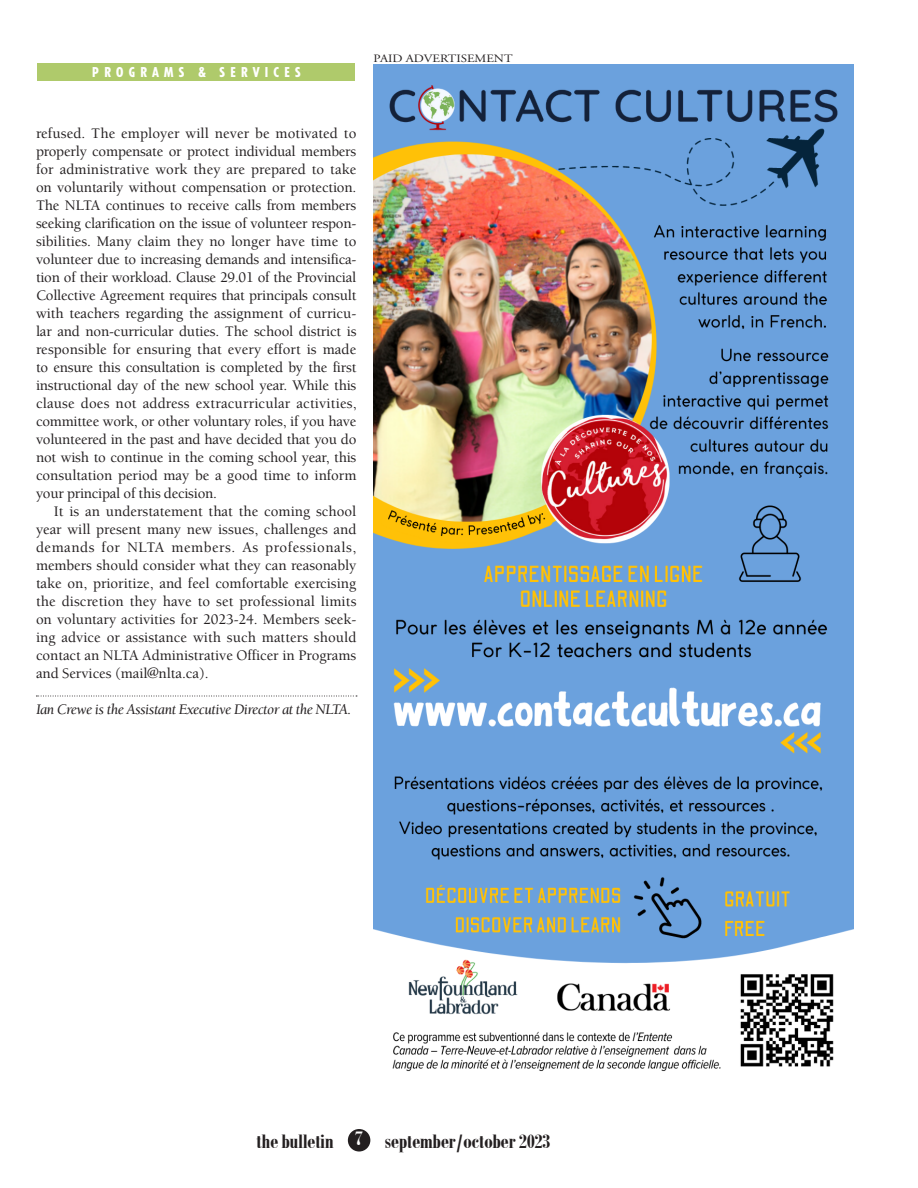
<style>
.page{position:relative;width:918px;height:1188px;background:#fff}
.page>*{position:absolute;margin:0;border:0;box-sizing:border-box;transform-origin:0 0}
.t1{font:700 21px "Bodoni MT Condensed";letter-spacing:-.015em;color:#231f20}
.Bulletin_Article_Text{font:500 15px/18px "Berkeley Std";letter-spacing:-.005em;color:#231f20;text-align:justify}
.Bulletin_By_Line_Italic_-_After_Articles{font:italic 15px "Berkeley Std";letter-spacing:-.03em;color:#231f20}
.Bulletin_Headings_for_Top_of_Page_Sectio{font:800 condensed 13.5px "Tempo Std";letter-spacing:.4em;color:#fff}
.Bulletin_Paid_Advertisement_Text{font:11.25px "Adobe Garamond Pro";color:#231f20;scale:1.15 1}
.s1{color:#fff}
</style>
<div class="page">
<div style="left:348px;top:1129px;width:22px;height:23px;background:#231f20;border-radius:50%"></div>
<div style="left:37px;top:63px;width:318px;height:18px;background:#afca6b"></div>
<svg style="left:36px;top:696px;width:321px;height:1px"></svg>
<img style="left:374px;top:64px;width:479px;height:1008px">
<p class="Bulletin_Headings_for_Top_of_Page_Sectio" style="left:92px;top:64px;width:210px">PROGRAMS &amp; SERVICES</p>
<p class="Bulletin_Paid_Advertisement_Text" style="left:374px;top:52px;width:122px">PAID ADVERTISEMENT</p>
<p class="Bulletin_Article_Text" style="left:36px;top:125px;width:322px">refused. The employer will never be motivated to properly compensate or protect individual members for administrative work they are prepared to take on voluntarily without compensation or protection.<br>The NLTA continues to receive calls from members seeking clarification on the issue of volunteer respon&shy;sibilities. Many claim they no longer have time to volunteer due to increasing demands and intensifica&shy;tion of their workload. Clause 29.01 of the Provincial Collective Agreement requires that principals consult with teachers regarding the assignment of curricu&shy;lar and non-curricular duties. The school district is responsible for ensuring that every effort is made to ensure this consultation is completed by the first instructional day of the new school year. While this clause does not address extracurricular activities, committee work, or other voluntary roles, if you have volunteered in the past and have decided that you do not wish to continue in the coming school year, this consultation period may be a good time to inform your principal of this decision.</p>
<p class="Bulletin_Article_Text" style="left:36px;top:503px;width:322px;text-indent:18px">It is an understatement that the coming school year will present many new issues, challenges and demands for NLTA members. As professionals, members should consider what they can reasonably take on, prioritize, and feel comfortable exercising the discretion they have to set professional limits on voluntary activities for 2023-24. Members seek&shy;ing advice or assistance with such matters should contact an NLTA Administrative Officer in Programs and Services (mail@nlta.ca).</p>
<p class="Bulletin_By_Line_Italic_-_After_Articles" style="left:36px;top:702px;width:317px">Ian Crewe is the Assistant Executive Director at the NLTA.</p>
<h1 class="t1" style="left:256px;top:1128px;width:296px">the bulletin <span class="s1">7</span> september/october 2023</h1>
</div>
